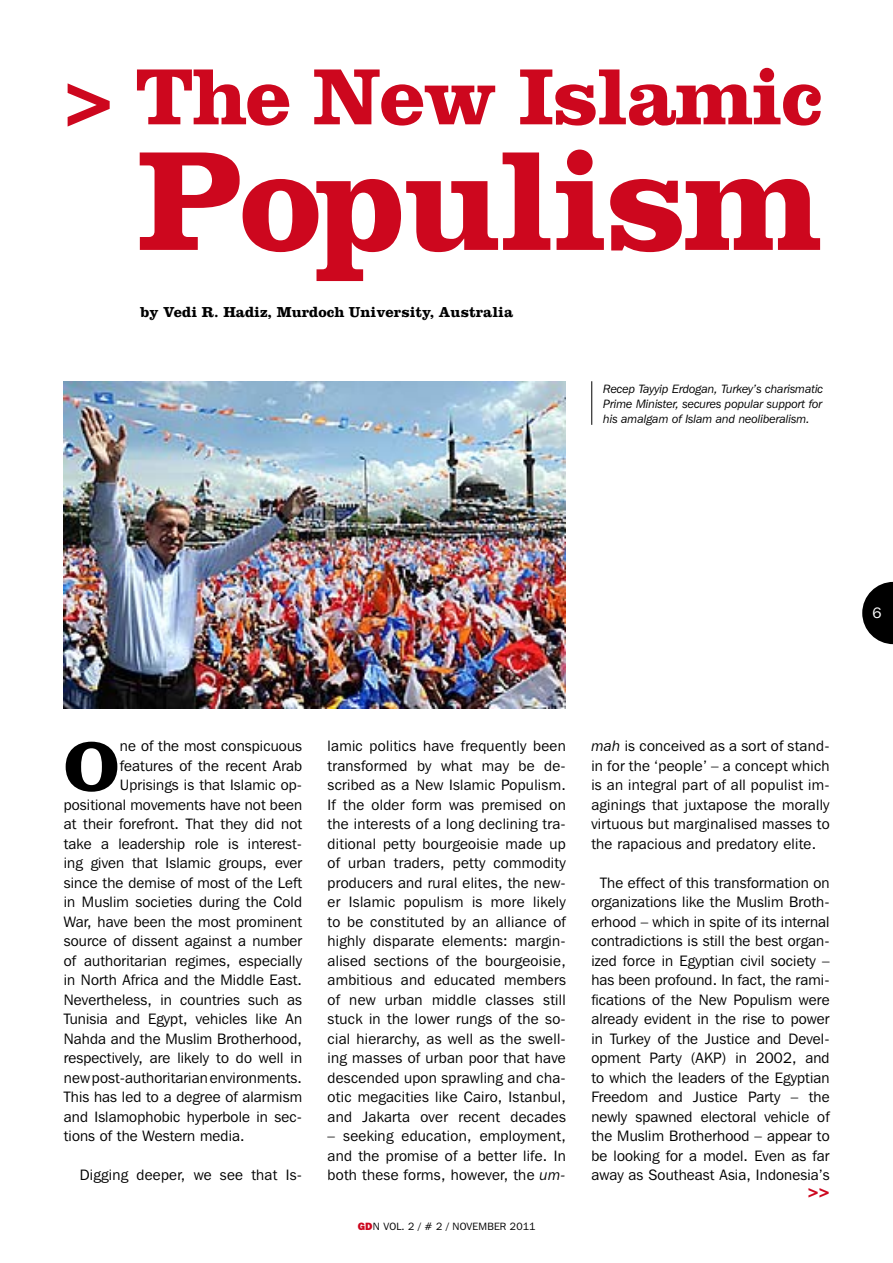
<style>
.page{position:relative;width:893px;height:1263px;background:#fff}
.page>*{position:absolute;margin:0;border:0;box-sizing:border-box;transform-origin:0 0}
.t1{font:700 146.85px "Clarendon";letter-spacing:-.025em;color:#cd071e}
.t2{font:700 82.65px "Clarendon";letter-spacing:-.025em;color:#cd071e}
.t3{font:700 71.25px "Clarendon";color:#000}
.t4{font:700 18px "Clarendon";color:#cd071e}
.t5{font:15px/19.5px "Franklin Gothic IT Cby BT";letter-spacing:.01em;color:#000;text-align:justify}
.t6{font:700 15px "Clarendon";color:#000}
.t7{font:15px "Franklin Gothic IT Cby BT";color:#fff}
.t8{font:italic 12px/15px "Franklin Gothic IT Cby BT";color:#000;text-align:justify}
.t9{font:10.5px "Franklin Gothic IT Cby BT";letter-spacing:.02em;color:#000}
.s1{font-style:italic}
.s2{font-weight:800;color:#cd071e}
</style>
<div class="page">
<svg style="left:862px;top:582px;width:30px;height:62px"></svg>
<img style="left:64px;top:381px;width:502px;height:327px">
<hr style="left:591px;top:381px;width:1px;height:44px;background:#000">
<h2 class="t2" style="left:64px;top:68px;width:760px">&gt; The New Islamic</h2>
<h1 class="t1" style="left:137px;top:150px;width:686px">Populism</h1>
<p class="t6" style="left:140px;top:307px;width:374px">by Vedi R. Hadiz, Murdoch University, Australia</p>
<p class="t8" style="left:603px;top:382px;width:221px">Recep Tayyip Erdogan, Turkey’s charismatic Prime Minister, secures popular support for his amalgam of Islam and neoliberalism.</p>
<p class="t7" style="left:872px;top:607px;width:10px">6</p>
<h3 class="t3" style="left:64px;top:742px;width:57px">O</h3>
<p class="t5" style="left:120px;top:738px;width:184px">ne of the most conspicuous</p>
<p class="t5" style="left:120px;top:757px;width:184px">features of the recent Arab</p>
<p class="t5" style="left:120px;top:777px;width:184px">Uprisings is that Islamic op-</p>
<p class="t5" style="left:64px;top:796px;width:240px">positional movements have not been</p>
<p class="t5" style="left:64px;top:816px;width:240px">at their forefront. That they did not</p>
<p class="t5" style="left:64px;top:835px;width:240px">take a leadership role is interest-</p>
<p class="t5" style="left:64px;top:855px;width:240px">ing given that Islamic groups, ever</p>
<p class="t5" style="left:64px;top:874px;width:240px">since the demise of most of the Left</p>
<p class="t5" style="left:64px;top:894px;width:240px">in Muslim societies during the Cold</p>
<p class="t5" style="left:64px;top:913px;width:240px">War, have been the most prominent</p>
<p class="t5" style="left:64px;top:933px;width:240px">source of dissent against a number</p>
<p class="t5" style="left:64px;top:952px;width:240px">of authoritarian regimes, especially</p>
<p class="t5" style="left:64px;top:972px;width:240px">in North Africa and the Middle East.</p>
<p class="t5" style="left:64px;top:991px;width:240px">Nevertheless, in countries such as</p>
<p class="t5" style="left:64px;top:1011px;width:240px">Tunisia and Egypt, vehicles like An</p>
<p class="t5" style="left:64px;top:1030px;width:240px">Nahda and the Muslim Brotherhood,</p>
<p class="t5" style="left:64px;top:1050px;width:240px">respectively, are likely to do well in</p>
<p class="t5" style="left:64px;top:1069px;width:240px">new post-authoritarian environments.</p>
<p class="t5" style="left:64px;top:1089px;width:240px">This has led to a degree of alarmism</p>
<p class="t5" style="left:64px;top:1108px;width:240px">and Islamophobic hyperbole in sec-</p>
<p class="t5" style="left:64px;top:1128px;width:182px">tions of the Western media.</p>
<p class="t5" style="left:80px;top:1167px;width:224px">Digging deeper, we see that Is-</p>
<p class="t5" style="left:327px;top:738px;width:240px">lamic politics have frequently been transformed by what may be de&shy;scribed as a New Islamic Populism.<br>If the older form was premised on the interests of a long declining tra&shy;ditional petty bourgeoisie made up of urban traders, petty commodity producers and rural elites, the new&shy;er Islamic populism is more likely to be constituted by an alliance of highly disparate elements: margin&shy;alised sections of the bourgeoisie, ambitious and educated members of new urban middle classes still stuck in the lower rungs of the so&shy;cial hierarchy, as well as the swell&shy;ing masses of urban poor that have descended upon sprawling and cha&shy;otic megacities like Cairo, Istanbul, and Jakarta over recent decades</p>
<p class="t5" style="left:327px;top:1128px;width:240px">– seeking education, employment, and the promise of a better life. In both these forms, however, the <span class="s1">um-</span></p>
<p class="t9" style="left:358px;top:1222px;width:179px"><span class="s2">GD</span>N VOL. 2 / # 2 / NOVEMBER 2011</p>
<p class="t5" style="left:591px;top:738px;width:240px"><span class="s1">mah</span> is conceived as a sort of stand&shy;in for the ‘people’ – a concept which is an integral part of all populist im&shy;aginings that juxtapose the morally virtuous but marginalised masses to the rapacious and predatory elite.</p>
<p class="t5" style="left:591px;top:874px;width:240px;text-align:center">The effect of this transformation on organizations like the Muslim Broth&shy;erhood – which in spite of its internal contradictions is still the best organ&shy;ized force in Egyptian civil society – has been profound. In fact, the rami&shy;fications of the New Populism were already evident in the rise to power in Turkey of the Justice and Devel&shy;opment Party (AKP) in 2002, and to which the leaders of the Egyptian Freedom and Justice Party – the newly spawned electoral vehicle of the Muslim Brotherhood – appear to be looking for a model. Even as far away as Southeast Asia, Indonesia’s</p>
<p class="t4" style="left:808px;top:1184px;width:23px">&gt;&gt;</p>
</div>
